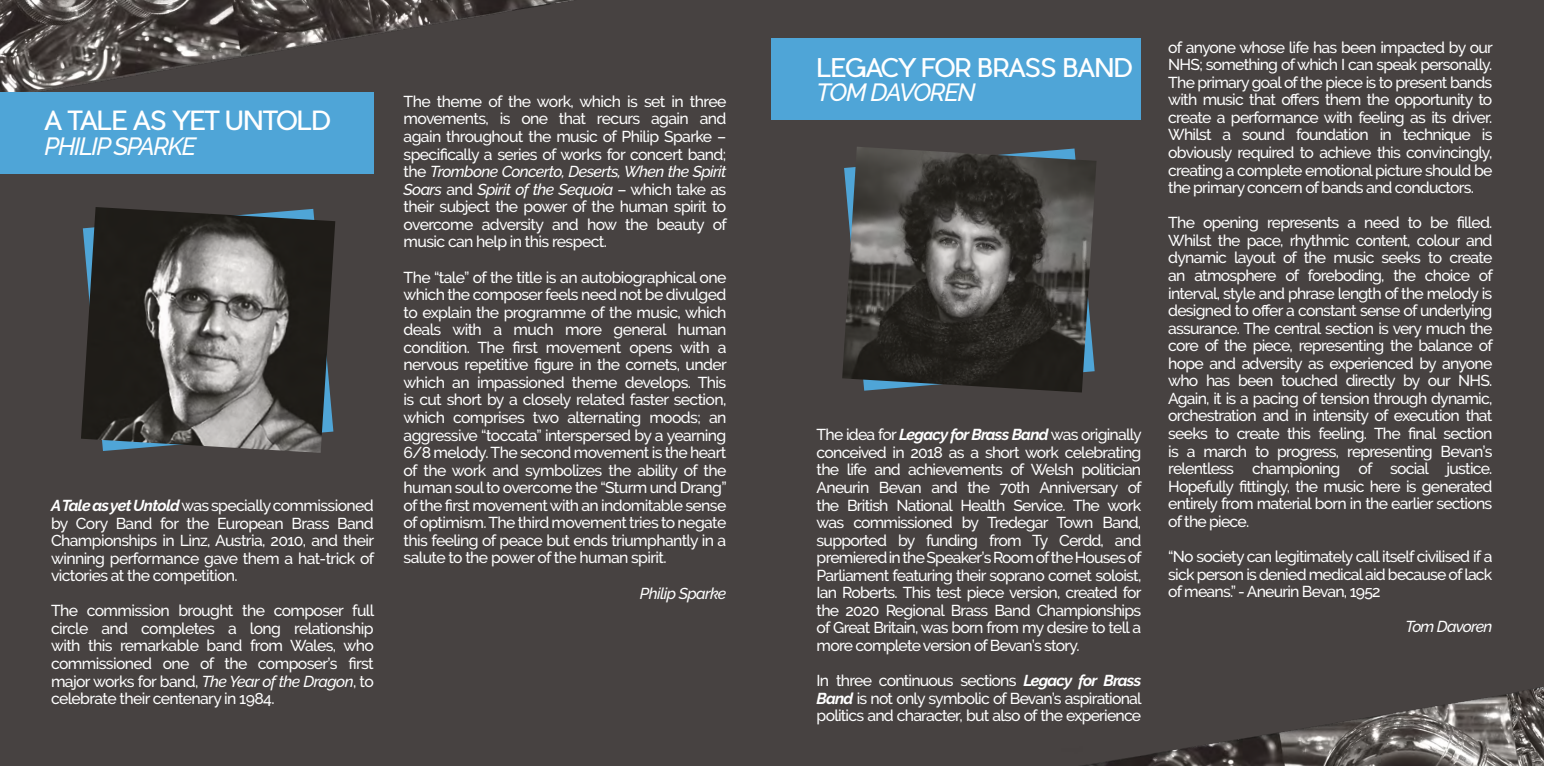
<style>
.page{position:relative;width:1544px;height:766px;background:#fff}
.page>*{position:absolute;margin:0;border:0;box-sizing:border-box;transform-origin:0 0}
.t1{font:25.88px "Pier Sans";letter-spacing:-.05em;color:#fff}
.t2{font:25.2px "Pier Sans";letter-spacing:-.06em;color:#fff}
.t3{font:italic 500 24.75px "Raleway";letter-spacing:-.06em;color:#fff}
.t4{font:500 15.75px/17.6px "Raleway";letter-spacing:-.05em;color:#fff;text-align:justify}
.t5{font:italic 500 15.75px "Raleway";letter-spacing:-.045em;color:#fff}
.s1{font-weight:700;font-style:italic}
.s2{font-style:italic}
</style>
<div class="page">
<div style="left:0;top:0;width:1543px;height:765px;background:#474241"></div>
<div style="left:772px;top:38px;width:369px;height:81px;background:#4fa5d7"></div>
<div style="left:0;top:92px;width:374px;height:81px;background:#4fa5d7"></div>
<img style="left:81px;top:207px;width:254px;height:245px">
<img style="left:842px;top:147px;width:254px;height:245px">
<h1 class="t1" style="left:45px;top:105px;width:288px">A TALE AS YET UNTOLD</h1>
<h3 class="t3" style="left:45px;top:132px;width:153px">PHILIP SPARKE</h3>
<p class="t4" style="left:51px;top:496px;width:325px"><span class="s1">A Tale as yet Untold</span> was specially commissioned by Cory Band for the European Brass Band Championships in Linz, Austria, 2010, and their winning performance gave them a hat-trick of victories at the competition.</p>
<p class="t4" style="left:51px;top:601px;width:325px">The commission brought the composer full circle and completes a long relationship with this remarkable band from Wales, who commissioned one of the composer’s first major works for band, <span class="s2">The Year of the Dragon</span>, to celebrate their centenary in 1984.</p>
<p class="t4" style="left:403px;top:92px;width:325px">The theme of the work, which is set in three movements, is one that recurs again and again throughout the music of Philip Sparke – specifically a series of works for concert band; the <span class="s2">Trombone Concerto, Deserts, When the Spirit Soars</span> and <span class="s2">Spirit of the Sequoia</span> – which take as their subject the power of the human spirit to overcome adversity and how the beauty of music can help in this respect.</p>
<p class="t4" style="left:403px;top:268px;width:325px">The “tale” of the title is an autobiographical one which the composer feels need not be divulged to explain the programme of the music, which deals with a much more general human condition. The first movement opens with a nervous repetitive figure in the cornets, under which an impassioned theme develops. This is cut short by a closely related faster section, which comprises two alternating moods; an aggressive “toccata” interspersed by a yearning 6/8 melody. The second movement is the heart of the work and symbolizes the ability of the human soul to overcome the “Sturm und Drang” of the first movement with an indomitable sense of optimism. The third movement tries to negate this feeling of peace but ends triumphantly in a salute to the power of the human spirit.</p>
<p class="t5" style="left:640px;top:583px;width:88px">Philip Sparke</p>
<h2 class="t2" style="left:816px;top:51px;width:318px">LEGACY FOR BRASS BAND</h2>
<h3 class="t3" style="left:816px;top:78px;width:161px">TOM DAVOREN</h3>
<p class="t4" style="left:816px;top:426px;width:326px">The idea for <span class="s1">Legacy for Brass Band</span> was originally conceived in 2018 as a short work celebrating the life and achievements of Welsh politician Aneurin Bevan and the 70th Anniversary of the British National Health Service. The work was commissioned by Tredegar Town Band, supported by funding from Ty Cerdd, and premiered in the Speaker’s Room of the Houses of Parliament featuring their soprano cornet soloist, Ian Roberts. This test piece version, created for the 2020 Regional Brass Band Championships of Great Britain, was born from my desire to tell a more complete version of Bevan’s story.</p>
<p class="t4" style="left:816px;top:671px;width:326px">In three continuous sections <span class="s1">Legacy for Brass Band</span> is not only symbolic of Bevan’s aspirational politics and character, but also of the experience</p>
<p class="t4" style="left:1168px;top:38px;width:326px">of anyone whose life has been impacted by our NHS; something of which I can speak personally.<br>The primary goal of the piece is to present bands with music that offers them the opportunity to create a performance with feeling as its driver.<br>Whilst a sound foundation in technique is obviously required to achieve this convincingly, creating a complete emotional picture should be the primary concern of bands and conductors.</p>
<p class="t4" style="left:1168px;top:214px;width:326px">The opening represents a need to be filled.<br>Whilst the pace, rhythmic content, colour and dynamic layout of the music seeks to create an atmosphere of foreboding, the choice of interval, style and phrase length of the melody is designed to offer a constant sense of underlying assurance. The central section is very much the core of the piece, representing the balance of hope and adversity as experienced by anyone who has been touched directly by our NHS.<br>Again, it is a pacing of tension through dynamic, orchestration and in intensity of execution that seeks to create this feeling. The final section is a march to progress, representing Bevan’s relentless championing of social justice.<br>Hopefully fittingly, the music here is generated entirely from material born in the earlier sections of the piece.</p>
<p class="t4" style="left:1168px;top:547px;width:326px">“No society can legitimately call itself civilised if a sick person is denied medical aid because of lack of means.” - Aneurin Bevan, 1952</p>
<p class="t5" style="left:1405px;top:617px;width:88px">Tom Davoren</p>
</div>
